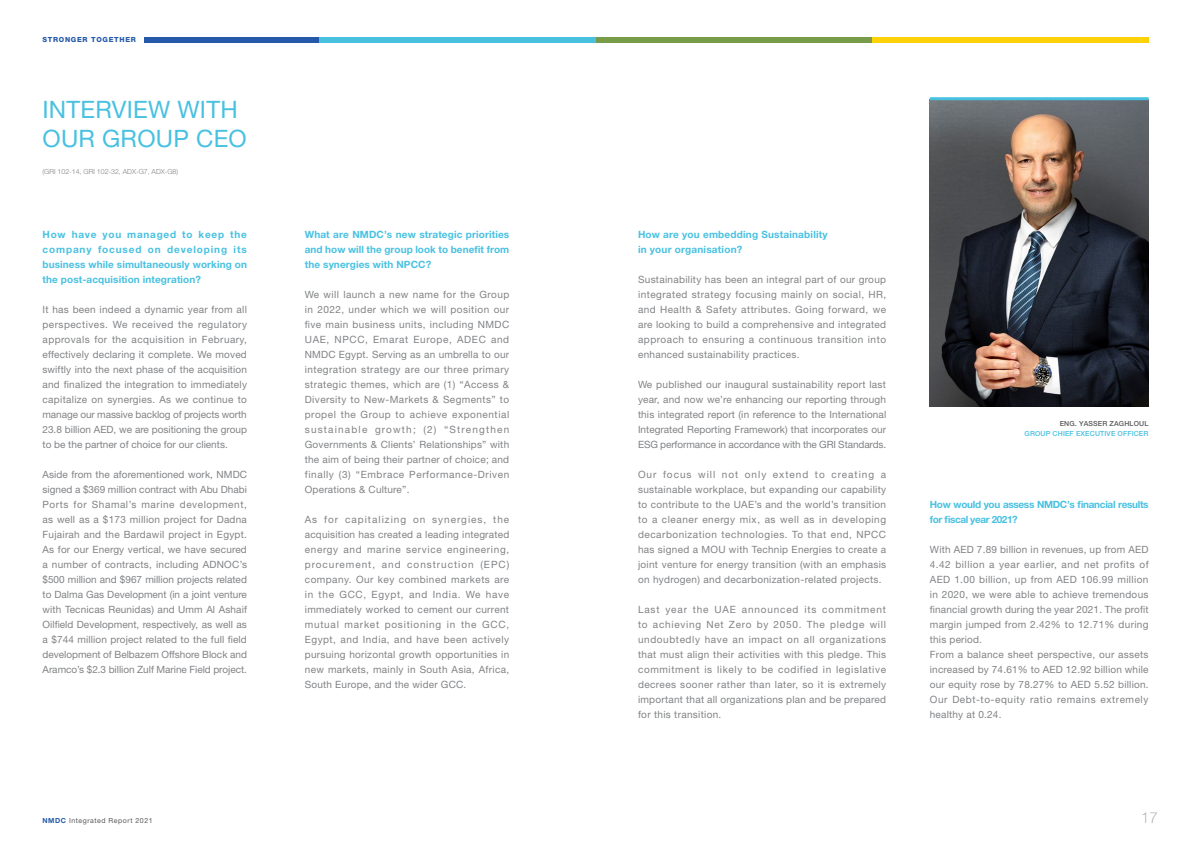
<style>
.page{position:relative;width:1191px;height:842px;background:#fff}
.page>*{position:absolute;margin:0;border:0;box-sizing:border-box;transform-origin:0 0}
.t1{font:24px/28.8px "Helvetica Neue";letter-spacing:.01em;color:#48c1e1}
.t2{font:100 15px "Helvetica Neue CE";color:#939598}
.t3{font:10px/15px "Helvetica Neue";letter-spacing:.025em;color:#808285;text-align:justify}
.t4{font:700 10px/15px "Helvetica Neue CE";letter-spacing:.01em;color:#48c1e1;text-align:justify}
.t5{font:700 10px/15px "Helvetica Neue CE";letter-spacing:-.035em;color:#48c1e1}
.t6{font:300 7px "Helvetica Neue";color:#808285}
.t7{font:500 7px "Helvetica Neue CE";letter-spacing:.02em;color:#46c0e0}
.t8{font:7px "Helvetica Neue CE";letter-spacing:.075em;color:#58595b}
.t9{font:500 7px "Helvetica Neue CE";letter-spacing:.02em;color:#58595b}
.t10{font:800 7px "Helvetica Neue CE";letter-spacing:.1em;color:#2459a9}
.s1{font-family:"Helvetica Neue";font-weight:700;color:#2459a9}
</style>
<div class="page">
<div style="left:145px;top:37px;width:174px;height:6px;background:#2459a9"></div>
<div style="left:595px;top:37px;width:277px;height:6px;background:#789b4a"></div>
<div style="left:319px;top:37px;width:276px;height:6px;background:#48c1e1"></div>
<div style="left:872px;top:37px;width:276px;height:6px;background:#fed109"></div>
<img style="left:930px;top:100px;width:218px;height:307px">
<hr style="left:930px;top:97px;width:218px;height:3px;background:#48c1e1">
<p class="t10" style="left:43px;top:36px;width:95px">STRONGER TOGETHER</p>
<h1 class="t1" style="left:43px;top:95px;width:206px">INTERVIEW WITH<br>OUR GROUP CEO</h1>
<p class="t6" style="left:43px;top:167px;width:137px">(GRI 102-14, GRI 102-32, ADX-G7, ADX-G8)</p>
<p class="t4" style="left:43px;top:227px;width:206px">How have you managed to keep the company focused on developing its business while simultaneously working on the post-acquisition integration?</p>
<p class="t3" style="left:43px;top:302px;width:206px">It has been indeed a dynamic year from all perspectives. We received the regulatory approvals for the acquisition in February, effectively declaring it complete. We moved swiftly into the next phase of the acquisition and finalized the integration to immediately capitalize on synergies. As we continue to manage our massive backlog of projects worth 23.8 billion AED, we are positioning the group to be the partner of choice for our clients.</p>
<p class="t3" style="left:43px;top:467px;width:206px">Aside from the aforementioned work, NMDC signed a $369 million contract with Abu Dhabi Ports for Shamal’s marine development, as well as a $173 million project for Dadna Fujairah and the Bardawil project in Egypt.<br>As for our Energy vertical, we have secured a number of contracts, including ADNOC’s $500 million and $967 million projects related to Dalma Gas Development (in a joint venture with Tecnicas Reunidas) and Umm Al Ashaif Oilfield Development, respectively, as well as a $744 million project related to the full field development of Belbazem Offshore Block and Aramco’s $2.3 billion Zulf Marine Field project.</p>
<p class="t8" style="left:43px;top:817px;width:112px"><span class="s1">NMDC</span> Integrated Report 2021</p>
<p class="t4" style="left:305px;top:227px;width:206px">What are NMDC’s new strategic priorities and how will the group look to benefit from the synergies with NPCC?</p>
<p class="t3" style="left:305px;top:287px;width:206px">We will launch a new name for the Group in 2022, under which we will position our five main business units, including NMDC UAE, NPCC, Emarat Europe, ADEC and NMDC Egypt. Serving as an umbrella to our integration strategy are our three primary strategic themes, which are (1) “Access &amp; Diversity to New-Markets &amp; Segments” to propel the Group to achieve exponential sustainable growth; (2) “Strengthen Governments &amp; Clients’ Relationships” with the aim of being their partner of choice; and finally (3) “Embrace Performance-Driven Operations &amp; Culture”.</p>
<p class="t3" style="left:305px;top:512px;width:206px">As for capitalizing on synergies, the acquisition has created a leading integrated energy and marine service engineering, procurement, and construction (EPC) company. Our key combined markets are in the GCC, Egypt, and India. We have immediately worked to cement our current mutual market positioning in the GCC, Egypt, and India, and have been actively pursuing horizontal growth opportunities in new markets, mainly in South Asia, Africa, South Europe, and the wider GCC.</p>
<p class="t4" style="left:638px;top:227px;width:191px">How are you embedding Sustainability in your organisation?</p>
<p class="t3" style="left:638px;top:272px;width:250px">Sustainability has been an integral part of our group integrated strategy focusing mainly on social, HR, and Health &amp; Safety attributes. Going forward, we are looking to build a comprehensive and integrated approach to ensuring a continuous transition into enhanced sustainability practices.</p>
<p class="t3" style="left:638px;top:377px;width:250px">We published our inaugural sustainability report last year, and now we’re enhancing our reporting through this integrated report (in reference to the International Integrated Reporting Framework) that incorporates our ESG performance in accordance with the GRI Standards.</p>
<p class="t3" style="left:638px;top:467px;width:250px">Our focus will not only extend to creating a sustainable workplace, but expanding our capability to contribute to the UAE’s and the world’s transition to a cleaner energy mix, as well as in developing decarbonization technologies. To that end, NPCC has signed a MOU with Technip Energies to create a joint venture for energy transition (with an emphasis on hydrogen) and decarbonization-related projects.</p>
<p class="t3" style="left:638px;top:602px;width:250px">Last year the UAE announced its commitment to achieving Net Zero by 2050. The pledge will undoubtedly have an impact on all organizations that must align their activities with this pledge. This commitment is likely to be codified in legislative decrees sooner rather than later, so it is extremely important that all organizations plan and be prepared for this transition.</p>
<p class="t9" style="left:1059px;top:420px;width:90px">ENG. YASSER ZAGHLOUL</p>
<p class="t7" style="left:1024px;top:430px;width:125px">GROUP CHIEF EXECUTIVE OFFICER</p>
<p class="t5" style="left:930px;top:497px;width:220px">How would you assess NMDC’s financial results for fiscal year 2021?</p>
<p class="t3" style="left:930px;top:542px;width:220px;text-align:left">With AED 7.89 billion in revenues, up from AED 4.42 billion a year earlier, and net profits of AED 1.00 billion, up from AED 106.99 million in 2020, we were able to achieve tremendous financial growth during the year 2021. The profit margin jumped from 2.42% to 12.71% during this period.<br>From a balance sheet perspective, our assets increased by 74.61% to AED 12.92 billion while our equity rose by 78.27% to AED 5.52 billion.<br>Our Debt-to-equity ratio remains extremely healthy at 0.24.</p>
<h2 class="t2" style="left:1141px;top:809px;width:18px">17</h2>
</div>
